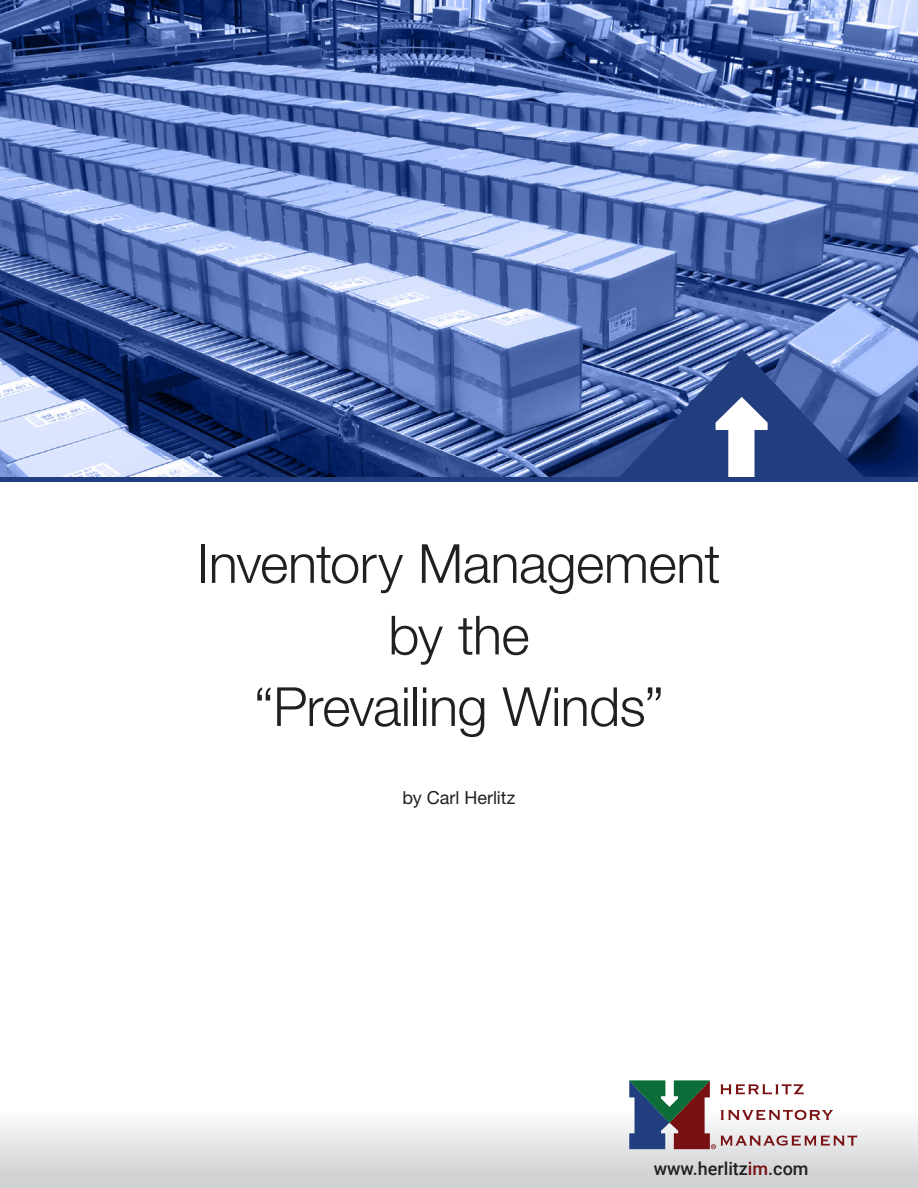
<style>
.page{position:relative;width:918px;height:1188px;background:#fff}
.page>*{position:absolute;margin:0;border:0;box-sizing:border-box;transform-origin:0 0}
.BODY_TEXT{font:300 54px "Helvetica Neue LT Std";letter-spacing:-.01em;color:#231f20}
.t1{font:500 18px "Roboto";color:#231f20}
.BODY_TEXT-2{font:18px "Helvetica Neue LT Std";color:#231f20}
.s1{color:#791113}
</style>
<div class="page">
<img style="left:0;top:0;width:918px;height:477px">
<div style="left:0;top:477px;width:918px;height:5px;background:#213f80"></div>
<svg style="left:619px;top:349px;width:245px;height:128px;background:#4d66a0"></svg>
<div style="left:0;top:1065px;width:918px;height:123px;background:linear-gradient(to bottom,#fff,#d0d1d4)"></div>
<svg style="left:629px;top:1081px;width:228px;height:68px"></svg>
<p class="BODY_TEXT" style="left:197px;top:531px;width:525px">Inventory Management</p>
<p class="BODY_TEXT" style="left:388px;top:602px;width:143px">by the</p>
<p class="BODY_TEXT" style="left:254px;top:674px;width:412px">“Prevailing Winds”</p>
<p class="BODY_TEXT-2" style="left:403px;top:787px;width:114px">by Carl Herlitz</p>
<p class="t1" style="left:654px;top:1155px;width:156px">www.herlitz<span class="s1">im</span>.com</p>
</div>
